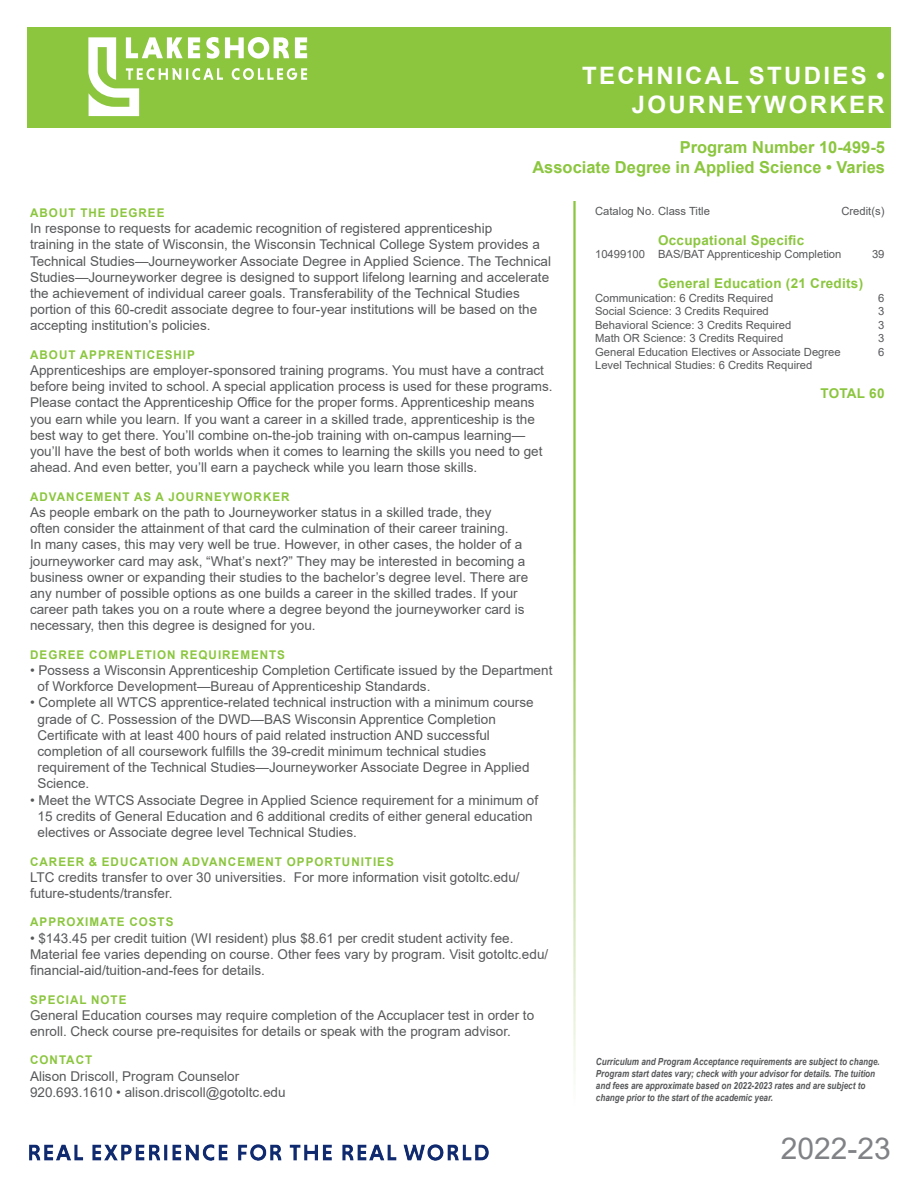
<style>
.page{position:relative;width:918px;height:1188px;background:#fff}
.page>*{position:absolute;margin:0;border:0;box-sizing:border-box;transform-origin:0 0}
.t1{font:30px "Arial";color:#808285}
.t2{font:700 24px "Arial";letter-spacing:.095em;color:#fff}
.t3{font:700 16.5px "Arial";color:#8bc63e}
.t4{font:13.5px/16.2px "Arial";color:#57585a}
.t5{font:700 13.5px "Arial";letter-spacing:.02em;color:#8bc63e}
.t6{font:700 12px "Arial";letter-spacing:.085em;color:#8bc63e}
.t7{font:11.25px "Arial";color:#57585a}
.t8{font:italic 700 9.75px/11.7px "Arial";color:#57585a;scale:.83 1}
</style>
<div class="page">
<div style="left:27px;top:27px;width:864px;height:100px;background:#8bc63e"></div>
<svg style="left:88px;top:37px;width:219px;height:79px"></svg>
<img style="left:29px;top:1144px;width:460px;height:17px">
<p class="t2" style="left:582px;top:59px;width:304px">TECHNICAL STUDIES •</p>
<p class="t2" style="left:632px;top:88px;width:254px">JOURNEYWORKER</p>
<p class="t3" style="left:680px;top:135px;width:207px">Program Number 10-499-5</p>
<p class="t3" style="left:532px;top:155px;width:354px">Associate Degree in Applied Science • Varies</p>
<p class="t6" style="left:30px;top:204px;width:136px">ABOUT THE DEGREE</p>
<p class="t4" style="left:30px;top:220px;width:523px">In response to requests for academic recognition of registered apprenticeship<br>training in the state of Wisconsin, the Wisconsin Technical College System provides a Technical Studies—Journeyworker Associate Degree in Applied Science. The Technical Studies—Journeyworker degree is designed to support lifelong learning and accelerate the achievement of individual career goals. Transferability of the Technical Studies portion of this 60-credit associate degree to four-year institutions will be based on the accepting institution’s policies.</p>
<p class="t6" style="left:30px;top:346px;width:166px">ABOUT APPRENTICESHIP</p>
<p class="t4" style="left:30px;top:362px;width:524px">Apprenticeships are employer-sponsored training programs. You must have a contract before being invited to school. A special application process is used for these programs.<br>Please contact the Apprenticeship Office for the proper forms. Apprenticeship means you earn while you learn. If you want a career in a skilled trade, apprenticeship is the best way to get there. You’ll combine on-the-job training with on-campus learning— you’ll have the best of both worlds when it comes to learning the skills you need to get ahead. And even better, you’ll earn a paycheck while you learn those skills.</p>
<p class="t6" style="left:30px;top:488px;width:261px">ADVANCEMENT AS A JOURNEYWORKER</p>
<p class="t4" style="left:30px;top:504px;width:500px">As people embark on the path to Journeyworker status in a skilled trade, they<br>often consider the attainment of that card the culmination of their career training.<br>In many cases, this may very well be true. However, in other cases, the holder of a journeyworker card may ask, “What’s next?” They may be interested in becoming a business owner or expanding their studies to the bachelor’s degree level. There are any number of possible options as one builds a career in the skilled trades. If your career path takes you on a route where a degree beyond the journeyworker card is necessary, then this degree is designed for you.</p>
<p class="t6" style="left:30px;top:646px;width:256px">DEGREE COMPLETION REQUIREMENTS</p>
<p class="t4" style="left:30px;top:662px;width:524px">• Possess a Wisconsin Apprenticeship Completion Certificate issued by the Department</p>
<p class="t4" style="left:38px;top:678px;width:394px">of Workforce Development—Bureau of Apprenticeship Standards.</p>
<p class="t4" style="left:30px;top:695px;width:505px">• Complete all WTCS apprentice-related technical instruction with a minimum course</p>
<p class="t4" style="left:38px;top:711px;width:460px">grade of C. Possession of the DWD—BAS Wisconsin Apprentice Completion</p>
<p class="t4" style="left:38px;top:727px;width:454px">Certificate with at least 400 hours of paid related instruction AND successful</p>
<p class="t4" style="left:38px;top:743px;width:450px">completion of all coursework fulfills the 39-credit minimum technical studies</p>
<p class="t4" style="left:38px;top:759px;width:494px">requirement of the Technical Studies—Journeyworker Associate Degree in Applied</p>
<p class="t4" style="left:38px;top:776px;width:53px">Science.</p>
<p class="t4" style="left:30px;top:792px;width:510px">• Meet the WTCS Associate Degree in Applied Science requirement for a minimum of</p>
<p class="t4" style="left:38px;top:808px;width:497px">15 credits of General Education and 6 additional credits of either general education</p>
<p class="t4" style="left:38px;top:824px;width:321px">electives or Associate degree level Technical Studies.</p>
<p class="t6" style="left:30px;top:853px;width:365px">CAREER &amp; EDUCATION ADVANCEMENT OPPORTUNITIES</p>
<p class="t4" style="left:30px;top:869px;width:491px">LTC credits transfer to over 30 universities. For more information visit gotoltc.edu/ future-students/transfer.</p>
<p class="t6" style="left:30px;top:914px;width:145px">APPROXIMATE COSTS</p>
<p class="t4" style="left:30px;top:930px;width:520px">• $143.45 per credit tuition (WI resident) plus $8.61 per credit student activity fee.<br>Material fee varies depending on course. Other fees vary by program. Visit gotoltc.edu/ financial-aid/tuition-and-fees for details.</p>
<p class="t6" style="left:30px;top:991px;width:98px">SPECIAL NOTE</p>
<p class="t4" style="left:30px;top:1007px;width:506px">General Education courses may require completion of the Accuplacer test in order to enroll. Check course pre-requisites for details or speak with the program advisor.</p>
<p class="t6" style="left:30px;top:1052px;width:63px">CONTACT</p>
<p class="t4" style="left:30px;top:1068px;width:211px">Alison Driscoll, Program Counselor</p>
<p class="t4" style="left:30px;top:1084px;width:257px">920.693.1610 • alison.driscoll@gotoltc.edu</p>
<p class="t7" style="left:595px;top:204px;width:116px">Catalog No. Class Title</p>
<p class="t7" style="left:841px;top:204px;width:45px">Credit(s)</p>
<p class="t5" style="left:658px;top:231px;width:148px">Occupational Specific</p>
<p class="t7" style="left:595px;top:247px;width:248px">10499100 BAS/BAT Apprenticeship Completion</p>
<p class="t7" style="left:872px;top:247px;width:14px">39</p>
<p class="t5" style="left:658px;top:274px;width:207px">General Education (21 Credits)</p>
<p class="t7" style="left:595px;top:290px;width:180px">Communication: 6 Credits Required</p>
<p class="t7" style="left:878px;top:290px;width:8px">6</p>
<p class="t7" style="left:595px;top:303px;width:175px">Social Science: 3 Credits Required</p>
<p class="t7" style="left:878px;top:303px;width:8px">3</p>
<p class="t7" style="left:595px;top:317px;width:198px">Behavioral Science: 3 Credits Required</p>
<p class="t7" style="left:878px;top:317px;width:8px">3</p>
<p class="t7" style="left:595px;top:330px;width:190px">Math OR Science: 3 Credits Required</p>
<p class="t7" style="left:878px;top:330px;width:8px">3</p>
<p class="t7" style="left:595px;top:344px;width:247px">General Education Electives or Associate Degree</p>
<p class="t7" style="left:878px;top:344px;width:8px">6</p>
<p class="t7" style="left:595px;top:357px;width:219px">Level Technical Studies: 6 Credits Required</p>
<p class="t5" style="left:820px;top:384px;width:66px">TOTAL 60</p>
<p class="t8" style="left:596px;top:1057px;width:344px">Curriculum and Program Acceptance requirements are subject to change.<br>Program start dates vary; check with your advisor for details. The tuition and fees are approximate based on 2022-2023 rates and are subject to change prior to the start of the academic year.</p>
<h1 class="t1" style="left:781px;top:1128px;width:112px">2022-23</h1>
</div>
